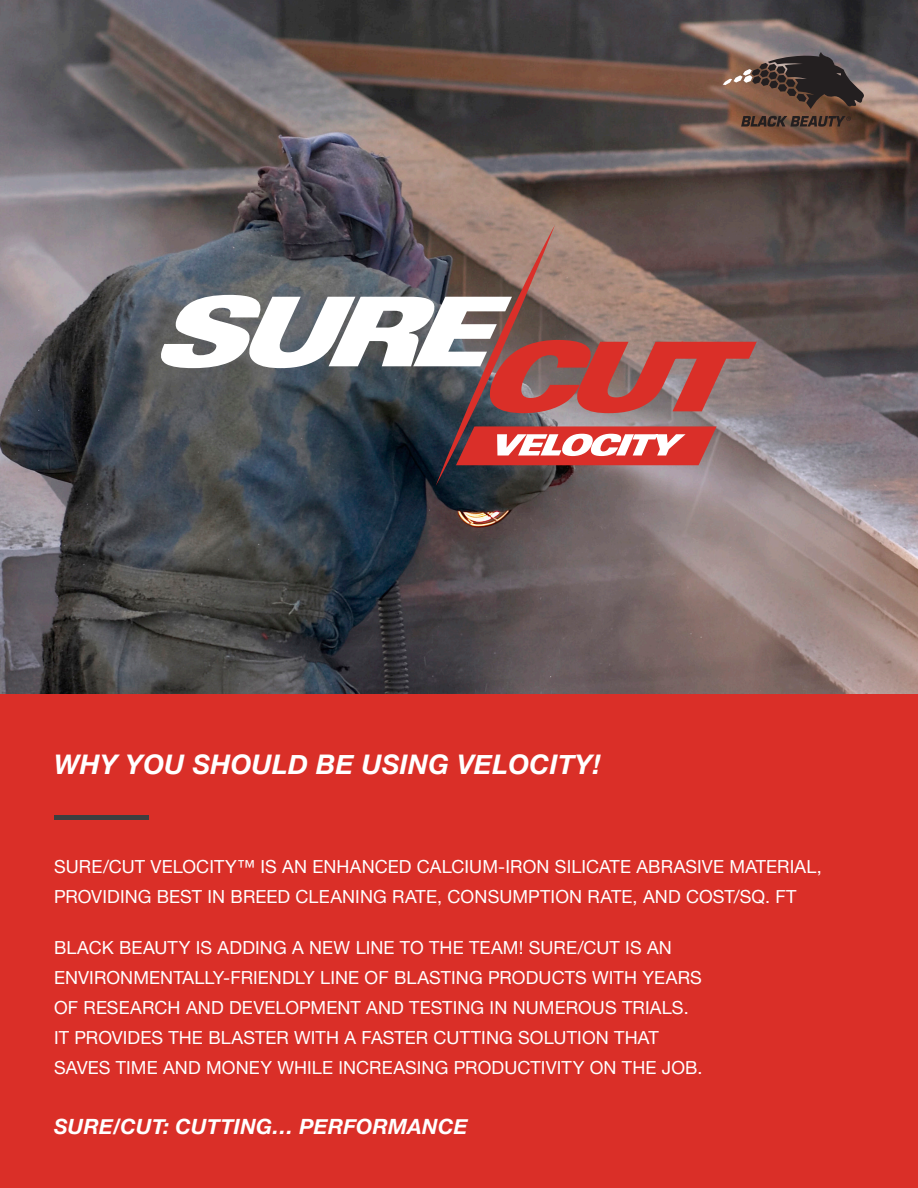
<style>
.page{position:relative;width:918px;height:1188px;background:#fff}
.page>*{position:absolute;margin:0;border:0;box-sizing:border-box;transform-origin:0 0}
.t1{font:italic 700 27px "Helvetica Neue";letter-spacing:.01em;color:#fff}
.t2{font:italic 700 21px "Helvetica Neue";letter-spacing:.01em;color:#fff}
.t3{font:18px/30px "Helvetica Neue";letter-spacing:.005em;color:#fff}
</style>
<div class="page">
<img style="left:0;top:0;width:918px;height:695px">
<div style="left:0;top:695px;width:918px;height:493px;background:#da2f28"></div>
<svg style="left:723px;top:52px;width:143px;height:57px;background:#624e46"></svg>
<svg style="left:741px;top:116px;width:110px;height:11px"></svg>
<svg style="left:160px;top:225px;width:597px;height:261px;background:#846b6c"></svg>
<hr style="left:54px;top:815px;width:94px;height:4px;background:#3e3e3f">
<p class="t1" style="left:54px;top:744px;width:548px">WHY YOU SHOULD BE USING VELOCITY!</p>
<p class="t3" style="left:54px;top:853px;width:769px">SURE/CUT VELOCITY™ IS AN ENHANCED CALCIUM-IRON SILICATE ABRASIVE MATERIAL,<br>PROVIDING BEST IN BREED CLEANING RATE, CONSUMPTION RATE, AND COST/SQ. FT</p>
<p class="t3" style="left:54px;top:934px;width:650px">BLACK BEAUTY IS ADDING A NEW LINE TO THE TEAM! SURE/CUT IS AN ENVIRONMENTALLY-FRIENDLY LINE OF BLASTING PRODUCTS WITH YEARS OF RESEARCH AND DEVELOPMENT AND TESTING IN NUMEROUS TRIALS.<br>IT PROVIDES THE BLASTER WITH A FASTER CUTTING SOLUTION THAT SAVES TIME AND MONEY WHILE INCREASING PRODUCTIVITY ON THE JOB.</p>
<p class="t2" style="left:54px;top:1110px;width:415px">SURE/CUT: CUTTING… PERFORMANCE</p>
</div>
